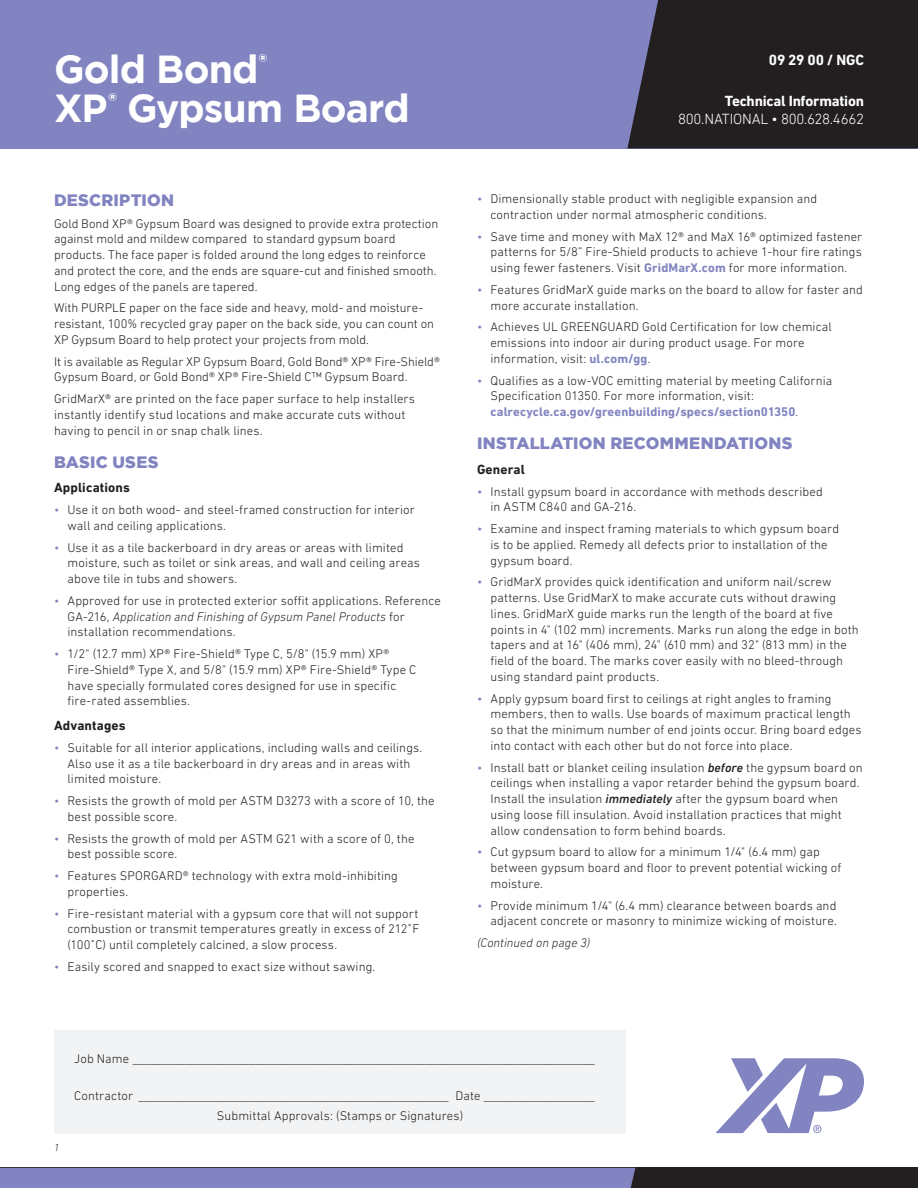
<style>
.page{position:relative;width:918px;height:1188px;background:#fff}
.page>*{position:absolute;margin:0;border:0;box-sizing:border-box;transform-origin:0 0}
.t1{font:700 39px/39px "Gotham";letter-spacing:-.02em;color:#fff}
.Subhead{font:900 16.5px "Gotham";letter-spacing:.015em;color:#8184c0}
.Masthead_Text{font:700 15px "DIN Next LT Pro";letter-spacing:-.015em;color:#fff}
.Masthead_Text-2{font:300 15px "DIN Next LT Pro";letter-spacing:-.015em;color:#fff}
.Secondary_Subhead{font:700 13.5px "DIN Next LT Pro";letter-spacing:.01em;color:#231f20}
.Regular_Text{font:300 12.75px/15.8px "DIN Next LT Pro";letter-spacing:.01em;color:#231f20}
.Regular_Text-2{font:italic 300 12.75px "DIN Next LT Pro";letter-spacing:.005em;color:#231f20}
.t2{font:italic 300 10.5px "DIN Next LT Pro";color:#231f20}
.s1{color:#8184c0}
.s2{font-style:italic}
.s3{font-weight:700;color:#8184c0}
.s4{font-weight:500;font-style:italic}
</style>
<div class="page">
<div style="left:0;top:0;width:918px;height:148px;background:#8184c0"></div>
<div style="left:627px;top:0;width:291px;height:148px;background:#231f20"></div>
<div style="left:54px;top:1030px;width:572px;height:104px;background:#f2f3f4"></div>
<div style="left:0;top:1168px;width:918px;height:20px;background:#231f20"></div>
<div style="left:0;top:1168px;width:635px;height:20px;background:#8184c0"></div>
<svg style="left:716px;top:1058px;width:148px;height:75px"></svg>
<p class="t1" style="left:54px;top:50px;width:357px">Gold Bond<sup>®<br></sup>XP<sup>®</sup> Gypsum Board</p>
<p class="Subhead" style="left:54px;top:190px;width:122px">DESCRIPTION</p>
<p class="Regular_Text" style="left:54px;top:215px;width:386px">Gold Bond XP® Gypsum Board was designed to provide extra protection against mold and mildew compared to standard gypsum board products. The face paper is folded around the long edges to reinforce and protect the core, and the ends are square-cut and finished smooth.<br>Long edges of the panels are tapered.</p>
<p class="Regular_Text" style="left:54px;top:300px;width:382px">With PURPLE paper on the face side and heavy, mold- and moisture&shy;resistant, 100% recycled gray paper on the back side, you can count on<br>XP Gypsum Board to help protect your projects from mold.</p>
<p class="Regular_Text" style="left:54px;top:353px;width:387px">It is available as Regular XP Gypsum Board, Gold Bond® XP® Fire-Shield®<br>Gypsum Board, or Gold Bond® XP® Fire-Shield C™ Gypsum Board.</p>
<p class="Regular_Text" style="left:54px;top:391px;width:363px">GridMarX® are printed on the face paper surface to help installers instantly identify stud locations and make accurate cuts without having to pencil in or snap chalk lines.</p>
<p class="Subhead" style="left:54px;top:452px;width:106px">BASIC USES</p>
<p class="Secondary_Subhead" style="left:54px;top:480px;width:77px">Applications</p>
<p class="Regular_Text" style="left:68px;top:502px;width:349px;text-indent:-14px"><span class="s1">•</span> Use it on both wood- and steel-framed construction for interior wall and ceiling applications.</p>
<p class="Regular_Text" style="left:68px;top:539px;width:354px;text-indent:-14px"><span class="s1">•</span> Use it as a tile backerboard in dry areas or areas with limited moisture, such as toilet or sink areas, and wall and ceiling areas above tile in tubs and showers.</p>
<p class="Regular_Text" style="left:68px;top:593px;width:375px;text-indent:-14px"><span class="s1">•</span> Approved for use in protected exterior soffit applications. Reference<br>GA-216, <span class="s2">Application and Finishing of Gypsum Panel Products</span> for installation recommendations.</p>
<p class="Regular_Text" style="left:68px;top:646px;width:350px;text-indent:-14px"><span class="s1">•</span> 1/2" (12.7 mm) XP® Fire-Shield® Type C, 5/8" (15.9 mm) XP® Fire-Shield® Type X, and 5/8" (15.9 mm) XP® Fire-Shield® Type C have specially formulated cores designed for use in specific fire-rated assemblies.</p>
<p class="Secondary_Subhead" style="left:54px;top:718px;width:73px">Advantages</p>
<p class="Regular_Text" style="left:68px;top:740px;width:356px;text-indent:-14px"><span class="s1">•</span> Suitable for all interior applications, including walls and ceilings.<br>Also use it as a tile backerboard in dry areas and in areas with limited moisture.</p>
<p class="Regular_Text" style="left:68px;top:793px;width:369px;text-indent:-14px"><span class="s1">•</span> Resists the growth of mold per ASTM D3273 with a score of 10, the best possible score.</p>
<p class="Regular_Text" style="left:68px;top:830px;width:348px;text-indent:-14px"><span class="s1">•</span> Resists the growth of mold per ASTM G21 with a score of 0, the best possible score.</p>
<p class="Regular_Text" style="left:68px;top:868px;width:332px;text-indent:-14px"><span class="s1">•</span> Features SPORGARD® technology with extra mold-inhibiting properties.</p>
<p class="Regular_Text" style="left:68px;top:905px;width:353px;text-align:justify;text-indent:-14px"><span class="s1">•</span> Fire-resistant material with a gypsum core that will not support combustion or transmit temperatures greatly in excess of 212˚F (100˚C) until completely calcined, a slow process.</p>
<p class="Regular_Text" style="left:54px;top:959px;width:323px"><span class="s1">•</span> Easily scored and snapped to exact size without sawing.</p>
<p class="Masthead_Text" style="left:769px;top:51px;width:97px">09 29 00 / NGC</p>
<p class="Masthead_Text" style="left:725px;top:92px;width:141px">Technical Information</p>
<p class="Masthead_Text-2" style="left:678px;top:110px;width:187px">800.NATIONAL • 800.628.4662</p>
<p class="Regular_Text" style="left:490px;top:191px;width:328px;text-indent:-14px"><span class="s1">•</span> Dimensionally stable product with negligible expansion and contraction under normal atmospheric conditions.</p>
<p class="Regular_Text" style="left:490px;top:228px;width:373px;text-align:justify;text-indent:-14px"><span class="s1">•</span> Save time and money with MaX 12® and MaX 16® optimized fastener patterns for 5/8” Fire-Shield products to achieve 1-hour fire ratings using fewer fasteners. Visit <span class="s3">GridMarX.com</span> for more information.</p>
<p class="Regular_Text" style="left:490px;top:281px;width:374px;text-indent:-14px"><span class="s1">•</span> Features GridMarX guide marks on the board to allow for faster and more accurate installation.</p>
<p class="Regular_Text" style="left:490px;top:319px;width:343px;text-indent:-14px"><span class="s1">•</span> Achieves UL GREENGUARD Gold Certification for low chemical emissions into indoor air during product usage. For more information, visit: <span class="s3">ul.com/gg</span>.</p>
<p class="Regular_Text" style="left:490px;top:372px;width:343px;text-indent:-14px"><span class="s1">•</span> Qualifies as a low-VOC emitting material by meeting California<br>Specification 01350. For more information, visit: <span class="s3">calrecycle.ca.gov/greenbuilding/specs/section01350</span>.</p>
<p class="Subhead" style="left:477px;top:434px;width:317px">INSTALLATION RECOMMENDATIONS</p>
<p class="Secondary_Subhead" style="left:477px;top:461px;width:49px">General</p>
<p class="Regular_Text" style="left:490px;top:483px;width:334px;text-indent:-14px"><span class="s1">•</span> Install gypsum board in accordance with methods described in ASTM C840 and GA-216.</p>
<p class="Regular_Text" style="left:490px;top:521px;width:350px;text-indent:-14px"><span class="s1">•</span> Examine and inspect framing materials to which gypsum board is to be applied. Remedy all defects prior to installation of the gypsum board.</p>
<p class="Regular_Text" style="left:490px;top:574px;width:370px;text-indent:-14px"><span class="s1">•</span> GridMarX provides quick identification and uniform nail/screw patterns. Use GridMarX to make accurate cuts without drawing lines. GridMarX guide marks run the length of the board at five points in 4" (102 mm) increments. Marks run along the edge in both tapers and at 16" (406 mm), 24" (610 mm) and 32" (813 mm) in the field of the board. The marks cover easily with no bleed-through using standard paint products.</p>
<p class="Regular_Text" style="left:490px;top:690px;width:373px;text-indent:-14px"><span class="s1">•</span> Apply gypsum board first to ceilings at right angles to framing members, then to walls. Use boards of maximum practical length so that the minimum number of end joints occur. Bring board edges into contact with each other but do not force into place.</p>
<p class="Regular_Text" style="left:490px;top:759px;width:374px;text-indent:-14px"><span class="s1">•</span> Install batt or blanket ceiling insulation <span class="s4">before</span> the gypsum board on ceilings when installing a vapor retarder behind the gypsum board.<br>Install the insulation <span class="s4">immediately</span> after the gypsum board when using loose fill insulation. Avoid installation practices that might allow condensation to form behind boards.</p>
<p class="Regular_Text" style="left:490px;top:844px;width:352px;text-indent:-14px"><span class="s1">•</span> Cut gypsum board to allow for a minimum 1/4" (6.4 mm) gap between gypsum board and floor to prevent potential wicking of moisture.</p>
<p class="Regular_Text" style="left:477px;top:897px;width:361px;text-align:right"><span class="s1">•</span> Provide minimum 1/4" (6.4 mm) clearance between boards and adjacent concrete or masonry to minimize wicking of moisture.</p>
<p class="Regular_Text-2" style="left:477px;top:935px;width:115px">(Continued on page 3)</p>
<p class="t2" style="left:54px;top:1141px;width:7px">1</p>
<p class="Regular_Text" style="left:74px;top:1050px;width:522px">Job Name _______________________________________________________________________________</p>
<p class="Regular_Text" style="left:74px;top:1088px;width:522px">Contractor _____________________________________________________ Date ___________________</p>
<p class="Regular_Text" style="left:217px;top:1107px;width:248px">Submittal Approvals: (Stamps or Signatures)</p>
</div>
